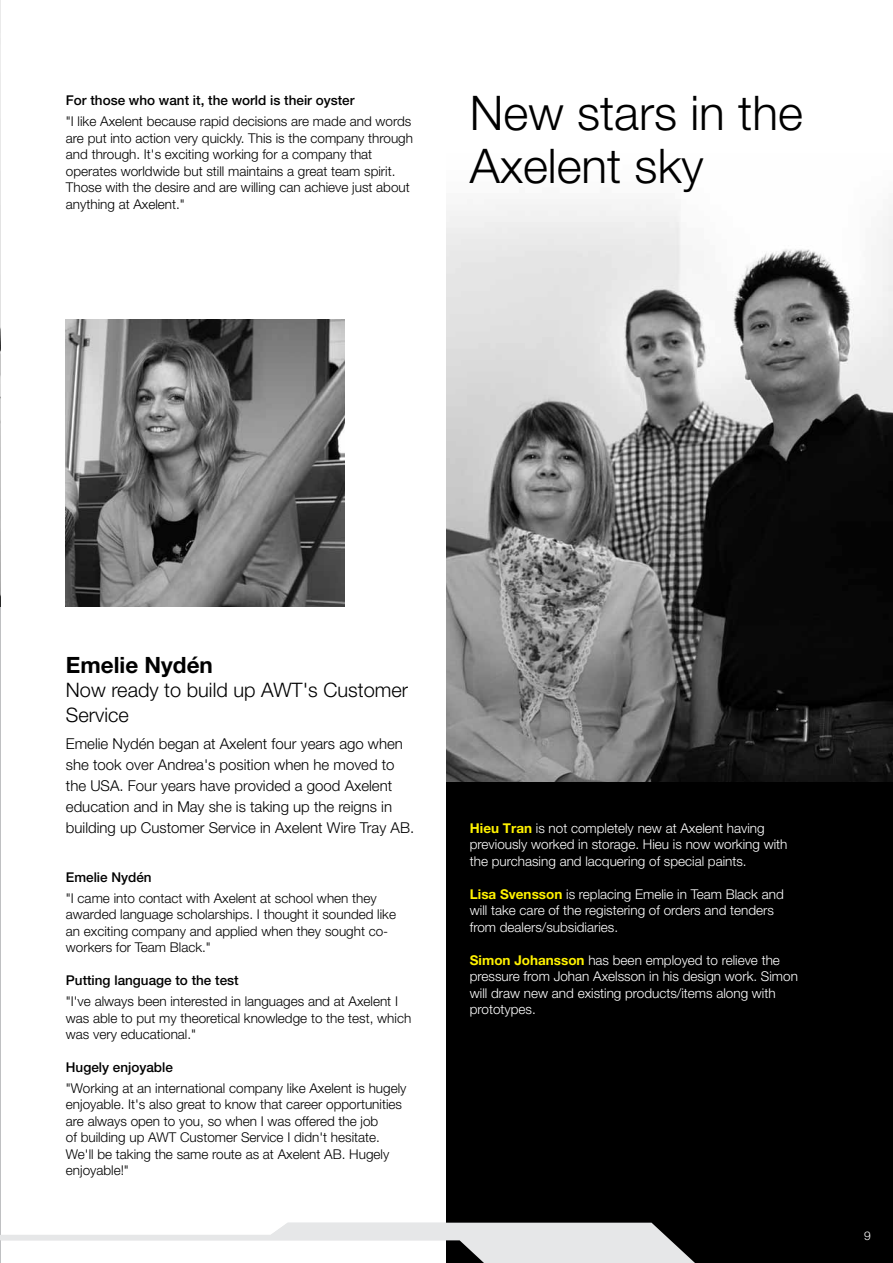
<style>
.page{position:relative;width:893px;height:1263px;background:#fff}
.page>*{position:absolute;margin:0;border:0;box-sizing:border-box;transform-origin:0 0}
.t1{font:300 47.85px/53.1px "Helvetica Neue LT Pro";color:#000}
.t2{font:700 22.5px "Helvetica Neue LT Pro";color:#000}
.t3{font:300 19.95px/24.5px "Helvetica Neue LT Pro";color:#000}
.t4{font:300 15px/21px "Helvetica Neue LT Pro";color:#000}
.t5{font:300 13.5px/16.5px "Helvetica Neue LT Pro";color:#000}
.t6{font:300 13.5px/16.5px "Helvetica Neue LT Pro";color:#fff}
.t7{font:500 13.5px "Helvetica Neue LT Pro";color:#000}
.t8{font:300 12px "Helvetica Neue LT Pro";color:#fff}
.s1{font-weight:700;color:#fff200}
</style>
<div class="page">
<hr style="left:0;top:0;width:1px;height:1263px;background:#808285">
<div style="left:446px;top:589px;width:447px;height:674px;background:#000"></div>
<img style="left:446px;top:204px;width:447px;height:577px">
<img style="left:0;top:0;width:1px;height:607px">
<img style="left:66px;top:319px;width:278px;height:288px">
<svg style="left:0;top:1223px;width:695px;height:40px"></svg>
<p class="t7" style="left:66px;top:92px;width:290px">For those who want it, the world is their oyster</p>
<p class="t5" style="left:66px;top:113px;width:349px">"I like Axelent because rapid decisions are made and words are put into action very quickly. This is the company through and through. It's exciting working for a company that operates worldwide but still maintains a great team spirit.<br>Those with the desire and are willing can achieve just about anything at Axelent."</p>
<h1 class="t1" style="left:470px;top:85px;width:335px">New stars in the<br>Axelent sky</h1>
<h2 class="t2" style="left:66px;top:651px;width:149px">Emelie Nydén</h2>
<h3 class="t3" style="left:66px;top:678px;width:344px">Now ready to build up AWT's Customer<br>Service</h3>
<p class="t4" style="left:66px;top:732px;width:350px">Emelie Nydén began at Axelent four years ago when she took over Andrea's position when he moved to the USA. Four years have provided a good Axelent education and in May she is taking up the reigns in building up Customer Service in Axelent Wire Tray AB.</p>
<p class="t7" style="left:66px;top:869px;width:87px">Emelie Nydén</p>
<p class="t5" style="left:66px;top:890px;width:332px">"I came into contact with Axelent at school when they awarded language scholarships. I thought it sounded like an exciting company and applied when they sought co&shy;workers for Team Black."</p>
<p class="t7" style="left:66px;top:973px;width:174px">Putting language to the test</p>
<p class="t5" style="left:66px;top:993px;width:347px">"I've always been interested in languages and at Axelent I was able to put my theoretical knowledge to the test, which was very educational."</p>
<p class="t7" style="left:66px;top:1059px;width:109px">Hugely enjoyable</p>
<p class="t5" style="left:66px;top:1080px;width:342px">"Working at an international company like Axelent is hugely enjoyable. It's also great to know that career opportunities are always open to you, so when I was offered the job<br>of building up AWT Customer Service I didn't hesitate.<br>We'll be taking the same route as at Axelent AB. Hugely enjoyable!"</p>
<p class="t6" style="left:470px;top:819px;width:319px"><span class="s1">Hieu Tran</span> is not completely new at Axelent having previously worked in storage. Hieu is now working with the purchasing and lacquering of special paints.</p>
<p class="t6" style="left:470px;top:885px;width:315px"><span class="s1">Lisa Svensson</span> is replacing Emelie in Team Black and will take care of the registering of orders and tenders from dealers/subsidiaries.</p>
<p class="t6" style="left:470px;top:951px;width:330px"><span class="s1">Simon Johansson</span> has been employed to relieve the pressure from Johan Axelsson in his design work. Simon will draw new and existing products/items along with prototypes.</p>
<p class="t8" style="left:864px;top:1229px;width:8px">9</p>
</div>
